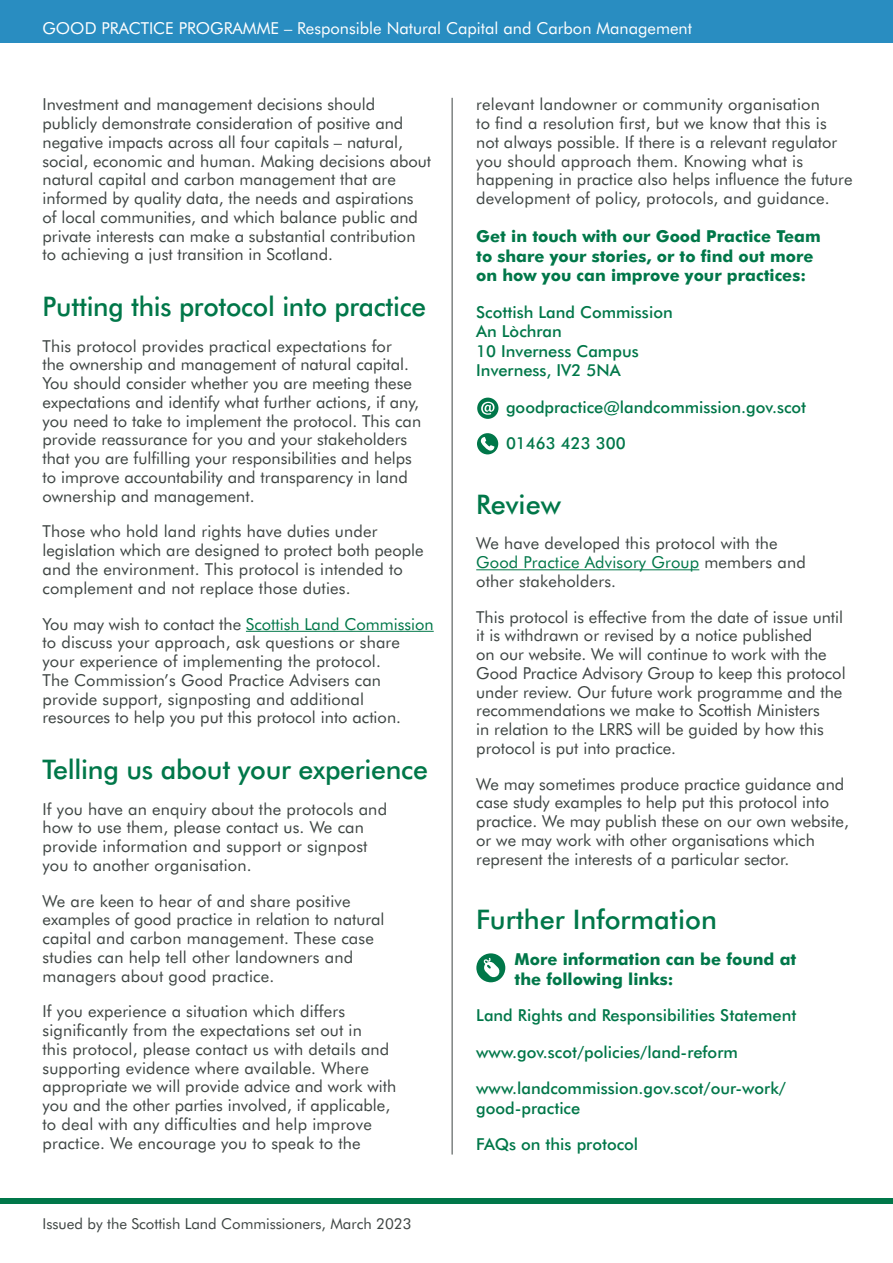
<style>
.page{position:relative;width:893px;height:1263px;background:#fff}
.page>*{position:absolute;margin:0;border:0;box-sizing:border-box;transform-origin:0 0}
.Heading{font:500 27px "Futura BT";letter-spacing:-.01em;color:#007749}
.Body{font:500 27px "Futura BT";letter-spacing:-.01em;color:#007749}
.Body-2{font:16.5px/18.8px "Futura BT";color:#3e4543}
.Body-3{font:500 16.5px/19.5px "Futura BT";color:#007749}
.Body-4{font:700 16.5px/19.5px "Futura BT";color:#007749}
.t1{font:16.5px "Futura BT";color:#fff}
.Sub-heading{font:700 16.5px/19.5px "Futura BT";color:#007749}
.t2{font:15px "Futura BT";color:#3e4543}
.s1{color:#007749}
</style>
<div class="page">
<div style="left:0;top:0;width:893px;height:43px;background:#298dc1"></div>
<hr style="left:246px;top:631px;width:188px;height:1px;background:#007749">
<hr style="left:476px;top:569px;width:223px;height:1px;background:#007749">
<hr style="left:452px;top:98px;width:1px;height:1056px;background:#3e4543">
<svg style="left:477px;top:433px;width:21px;height:21px"></svg>
<svg style="left:477px;top:398px;width:21px;height:21px"></svg>
<svg style="left:476px;top:953px;width:29px;height:29px"></svg>
<div style="left:0;top:1198px;width:893px;height:5px;background:#007749"></div>
<p class="t1" style="left:43px;top:18px;width:651px">GOOD PRACTICE PROGRAMME – Responsible Natural Capital and Carbon Management</p>
<p class="Body-2" style="left:43px;top:95px;width:390px">Investment and management decisions should publicly demonstrate consideration of positive and negative impacts across all four capitals – natural, social, economic and human. Making decisions about natural capital and carbon management that are informed by quality data, the needs and aspirations of local communities, and which balance public and private interests can make a substantial contribution to achieving a just transition in Scotland.</p>
<p class="Body" style="left:43px;top:290px;width:385px">Putting this protocol into practice</p>
<p class="Body-2" style="left:43px;top:336px;width:380px">This protocol provides practical expectations for<br>the ownership and management of natural capital.<br>You should consider whether you are meeting these expectations and identify what further actions, if any, you need to take to implement the protocol. This can provide reassurance for you and your stakeholders that you are fulfilling your responsibilities and helps to improve accountability and transparency in land ownership and management.</p>
<p class="Body-2" style="left:43px;top:522px;width:383px">Those who hold land rights have duties under legislation which are designed to protect both people and the environment. This protocol is intended to complement and not replace those duties.</p>
<p class="Body-2" style="left:43px;top:614px;width:393px">You may wish to contact the <span class="s1">Scottish Land Commission </span>to discuss your approach, ask questions or share your experience of implementing the protocol.<br>The Commission’s Good Practice Advisers can provide support, signposting and additional resources to help you put this protocol into action.</p>
<h1 class="Heading" style="left:43px;top:753px;width:387px">Telling us about your experience</h1>
<p class="Body-2" style="left:43px;top:799px;width:346px">If you have an enquiry about the protocols and how to use them, please contact us. We can provide information and support or signpost you to another organisation.</p>
<p class="Body-2" style="left:43px;top:891px;width:344px">We are keen to hear of and share positive examples of good practice in relation to natural capital and carbon management. These case studies can help tell other landowners and managers about good practice.</p>
<p class="Body-2" style="left:43px;top:1002px;width:355px">If you experience a situation which differs significantly from the expectations set out in<br>this protocol, please contact us with details and supporting evidence where available. Where appropriate we will provide advice and work with you and the other parties involved, if applicable, to deal with any difficulties and help improve practice. We encourage you to speak to the</p>
<p class="t2" style="left:43px;top:1215px;width:371px">Issued by the Scottish Land Commissioners, March 2023</p>
<p class="Body-2" style="left:476px;top:95px;width:378px">relevant landowner or community organisation<br>to find a resolution first, but we know that this is not always possible. If there is a relevant regulator you should approach them. Knowing what is happening in practice also helps influence the future development of policy, protocols, and guidance.</p>
<p class="Body-4" style="left:476px;top:227px;width:346px">Get in touch with our Good Practice Team to share your stories, or to find out more on how you can improve your practices:</p>
<p class="Body-3" style="left:476px;top:302px;width:198px">Scottish Land Commission<br>An Lòchran<br>10 Inverness Campus<br>Inverness, IV2 5NA</p>
<p class="Body-3" style="left:506px;top:397px;width:302px">goodpractice@landcommission.gov.scot</p>
<p class="Body-3" style="left:506px;top:434px;width:121px">01463 423 300</p>
<h1 class="Heading" style="left:476px;top:487px;width:86px">Review</h1>
<p class="Body-2" style="left:476px;top:534px;width:331px">We have developed this protocol with the<br><span class="s1">Good Practice Advisory Group</span> members and other stakeholders.</p>
<p class="Body-2" style="left:476px;top:607px;width:371px">This protocol is effective from the date of issue until it is withdrawn or revised by a notice published<br>on our website. We will continue to work with the Good Practice Advisory Group to keep this protocol under review. Our future work programme and the recommendations we make to Scottish Ministers<br>in relation to the LRRS will be guided by how this protocol is put into practice.</p>
<p class="Body-2" style="left:476px;top:774px;width:374px">We may sometimes produce practice guidance and case study examples to help put this protocol into practice. We may publish these on our own website, or we may work with other organisations which represent the interests of a particular sector.</p>
<h1 class="Heading" style="left:476px;top:902px;width:242px">Further Information</h1>
<h1 class="Sub-heading" style="left:514px;top:949px;width:283px">More information can be found at the following links:</h1>
<p class="Body-3" style="left:476px;top:1005px;width:322px">Land Rights and Responsibilities Statement</p>
<p class="Body-3" style="left:476px;top:1042px;width:263px">www.gov.scot/policies/land-reform</p>
<p class="Body-3" style="left:476px;top:1078px;width:311px">www.landcommission.gov.scot/our-work/ good-practice</p>
<p class="Body-3" style="left:476px;top:1134px;width:163px">FAQs on this protocol</p>
</div>
